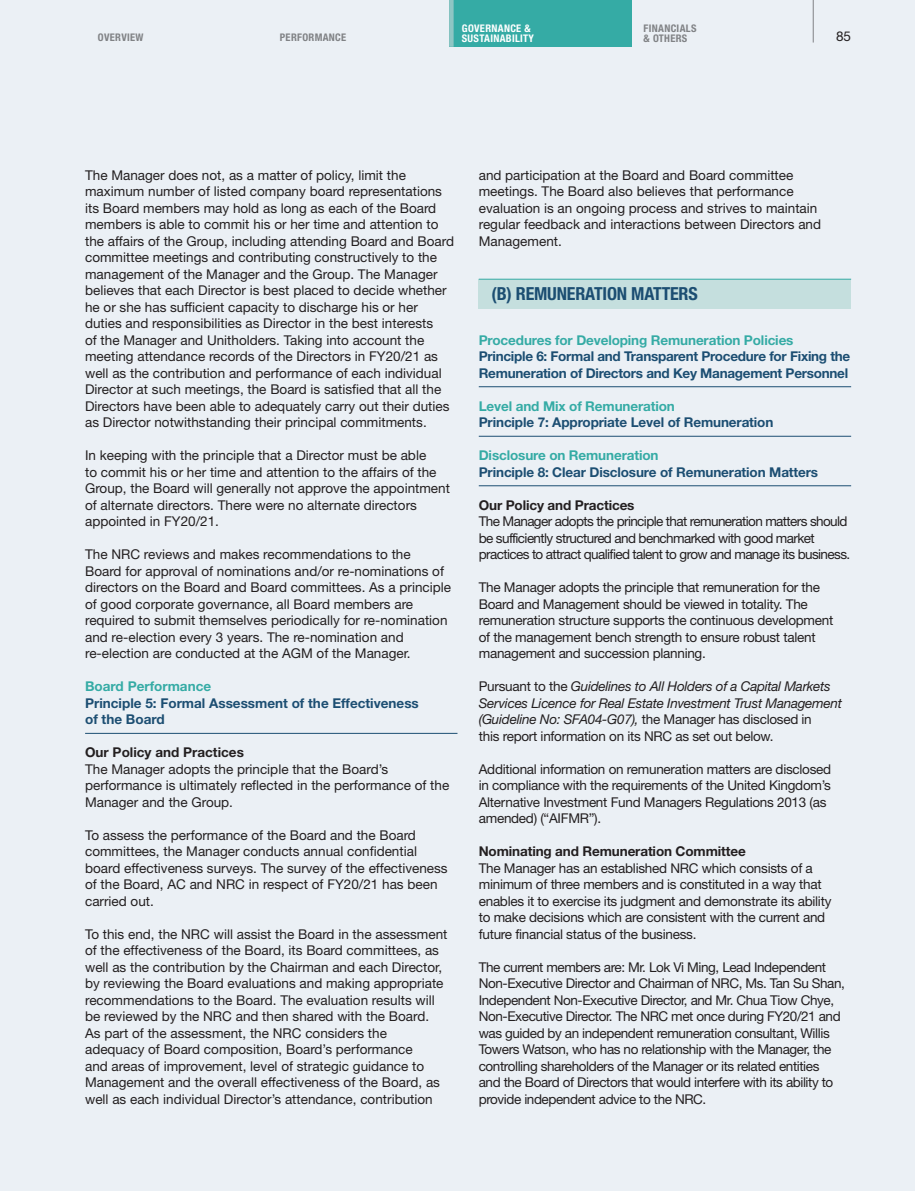
<style>
.page{position:relative;width:915px;height:1191px;background:#fff}
.page>*{position:absolute;margin:0;border:0;box-sizing:border-box;transform-origin:0 0}
.t1{font:700 condensed 18px "Helvetica Neue LT Std";letter-spacing:-.01em;color:#1c4e72}
.t2{font:13.5px/16.5px "Helvetica Neue LT Std";color:#231f20}
.t3{font:13.5px/16.5px "Helvetica Neue LT Std";letter-spacing:-.02em;color:#231f20}
.t4{font:13.5px/16.5px "Helvetica Neue LT Std";letter-spacing:-.03em;color:#231f20}
.t5{font:700 13.5px/16.5px "Helvetica Neue LT Std";letter-spacing:-.01em;color:#1c4e72}
.t6{font:italic 13.5px/16.5px "Helvetica Neue LT Std";letter-spacing:-.02em;color:#231f20}
.t7{font:13.5px/16.5px "Helvetica Neue LT Std";letter-spacing:-.045em;color:#231f20}
.t8{font:700 13.5px "Helvetica Neue LT Std";letter-spacing:-.01em;color:#35aba5}
.t9{font:700 13.5px "Helvetica Neue LT Std";letter-spacing:-.01em;color:#231f20}
.t10{font:700 condensed 10.5px/9.8px "Helvetica Neue LT Std";letter-spacing:.03em;color:#808285}
.t11{font:700 condensed 10.5px/9.8px "Helvetica Neue LT Std";letter-spacing:.03em;color:#fff}
.s1{font-style:normal}
</style>
<div class="page">
<div style="left:0;top:0;width:914px;height:1190px;background:#ebf0f5"></div>
<hr style="left:85px;top:733px;width:372px;height:1px;background:#1c4e72">
<hr style="left:478px;top:386px;width:372px;height:1px;background:#1c4e72">
<hr style="left:478px;top:436px;width:372px;height:1px;background:#1c4e72">
<hr style="left:478px;top:485px;width:372px;height:1px;background:#1c4e72">
<div style="left:478px;top:279px;width:372px;height:29px;background:#c5dfde"></div>
<hr style="left:478px;top:279px;width:372px;height:1px;background:#35aba5">
<div style="left:449px;top:0;width:182px;height:47px;background:#35aba5"></div>
<hr style="left:812px;top:0;width:1px;height:43px;background:#808285">
<hr style="left:449px;top:0;width:4px;height:47px;background:#8fc6c4">
<p class="t11" style="left:461px;top:24px;width:74px">GOVERNANCE &amp;<br>SUSTAINABILITY</p>
<p class="t10" style="left:643px;top:24px;width:54px">FINANCIALS &amp; OTHERS</p>
<p class="t10" style="left:98px;top:34px;width:47px">OVERVIEW</p>
<p class="t10" style="left:280px;top:34px;width:68px">PERFORMANCE</p>
<p class="t2" style="left:835px;top:29px;width:17px">85</p>
<p class="t2" style="left:85px;top:168px;width:370px">The Manager does not, as a matter of policy, limit the maximum number of listed company board representations its Board members may hold as long as each of the Board members is able to commit his or her time and attention to the affairs of the Group, including attending Board and Board committee meetings and contributing constructively to the management of the Manager and the Group. The Manager believes that each Director is best placed to decide whether he or she has sufficient capacity to discharge his or her duties and responsibilities as Director in the best interests<br>of the Manager and Unitholders. Taking into account the meeting attendance records of the Directors in FY20/21 as well as the contribution and performance of each individual Director at such meetings, the Board is satisfied that all the Directors have been able to adequately carry out their duties as Director notwithstanding their principal commitments.</p>
<p class="t2" style="left:85px;top:449px;width:366px">In keeping with the principle that a Director must be able<br>to commit his or her time and attention to the affairs of the Group, the Board will generally not approve the appointment of alternate directors. There were no alternate directors appointed in FY20/21.</p>
<p class="t2" style="left:85px;top:548px;width:367px">The NRC reviews and makes recommendations to the<br>Board for approval of nominations and/or re-nominations of directors on the Board and Board committees. As a principle of good corporate governance, all Board members are required to submit themselves periodically for re-nomination and re-election every 3 years. The re-nomination and re-election are conducted at the AGM of the Manager.</p>
<p class="t8" style="left:85px;top:682px;width:127px">Board Performance</p>
<p class="t5" style="left:85px;top:696px;width:335px">Principle 5: Formal Assessment of the Effectiveness of the Board</p>
<p class="t9" style="left:85px;top:748px;width:160px">Our Policy and Practices</p>
<p class="t2" style="left:85px;top:762px;width:365px">The Manager adopts the principle that the Board’s performance is ultimately reflected in the performance of the<br>Manager and the Group.</p>
<p class="t2" style="left:85px;top:828px;width:364px">To assess the performance of the Board and the Board committees, the Manager conducts annual confidential board effectiveness surveys. The survey of the effectiveness of the Board, AC and NRC in respect of FY20/21 has been carried out.</p>
<p class="t2" style="left:85px;top:927px;width:364px">To this end, the NRC will assist the Board in the assessment of the effectiveness of the Board, its Board committees, as well as the contribution by the Chairman and each Director, by reviewing the Board evaluations and making appropriate recommendations to the Board. The evaluation results will be reviewed by the NRC and then shared with the Board.<br>As part of the assessment, the NRC considers the adequacy of Board composition, Board’s performance<br>and areas of improvement, level of strategic guidance to Management and the overall effectiveness of the Board, as well as each individual Director’s attendance, contribution</p>
<p class="t2" style="left:478px;top:168px;width:344px">and participation at the Board and Board committee meetings. The Board also believes that performance evaluation is an ongoing process and strives to maintain regular feedback and interactions between Directors and Management.</p>
<h1 class="t1" style="left:491px;top:287px;width:208px">(B) REMUNERATION MATTERS</h1>
<p class="t8" style="left:478px;top:335px;width:316px">Procedures for Developing Remuneration Policies</p>
<p class="t5" style="left:478px;top:350px;width:373px">Principle 6: Formal and Transparent Procedure for Fixing the<br>Remuneration of Directors and Key Management Personnel</p>
<p class="t8" style="left:478px;top:401px;width:197px">Level and Mix of Remuneration</p>
<p class="t5" style="left:478px;top:416px;width:296px">Principle 7: Appropriate Level of Remuneration</p>
<p class="t8" style="left:478px;top:451px;width:181px">Disclosure on Remuneration</p>
<p class="t5" style="left:478px;top:465px;width:341px">Principle 8: Clear Disclosure of Remuneration Matters</p>
<p class="t9" style="left:478px;top:500px;width:157px">Our Policy and Practices</p>
<p class="t7" style="left:478px;top:515px;width:373px">The Manager adopts the principle that remuneration matters should be sufficiently structured and benchmarked with good market practices to attract qualified talent to grow and manage its business.</p>
<p class="t3" style="left:478px;top:581px;width:356px">The Manager adopts the principle that remuneration for the Board and Management should be viewed in totality. The remuneration structure supports the continuous development of the management bench strength to ensure robust talent management and succession planning.</p>
<p class="t6" style="left:478px;top:680px;width:364px"><span class="s1">Pursuant to the</span> Guidelines to All Holders of a Capital Markets Services Licence for Real Estate Investment Trust Management (Guideline No: SFA04-G07), <span class="s1">the Manager has disclosed in<br>this report information on its NRC as set out below.</span></p>
<p class="t3" style="left:478px;top:762px;width:354px">Additional information on remuneration matters are disclosed in compliance with the requirements of the United Kingdom’s Alternative Investment Fund Managers Regulations 2013 (as amended) (“AIFMR”).</p>
<p class="t9" style="left:478px;top:847px;width:268px">Nominating and Remuneration Committee</p>
<p class="t3" style="left:478px;top:861px;width:354px">The Manager has an established NRC which consists of a minimum of three members and is constituted in a way that enables it to exercise its judgment and demonstrate its ability to make decisions which are consistent with the current and future financial status of the business.</p>
<p class="t4" style="left:478px;top:960px;width:367px">The current members are: Mr. Lok Vi Ming, Lead Independent Non-Executive Director and Chairman of NRC, Ms. Tan Su Shan, Independent Non-Executive Director, and Mr. Chua Tiow Chye, Non-Executive Director. The NRC met once during FY20/21 and was guided by an independent remuneration consultant, Willis Towers Watson, who has no relationship with the Manager, the controlling shareholders of the Manager or its related entities<br>and the Board of Directors that would interfere with its ability to provide independent advice to the NRC.</p>
</div>
